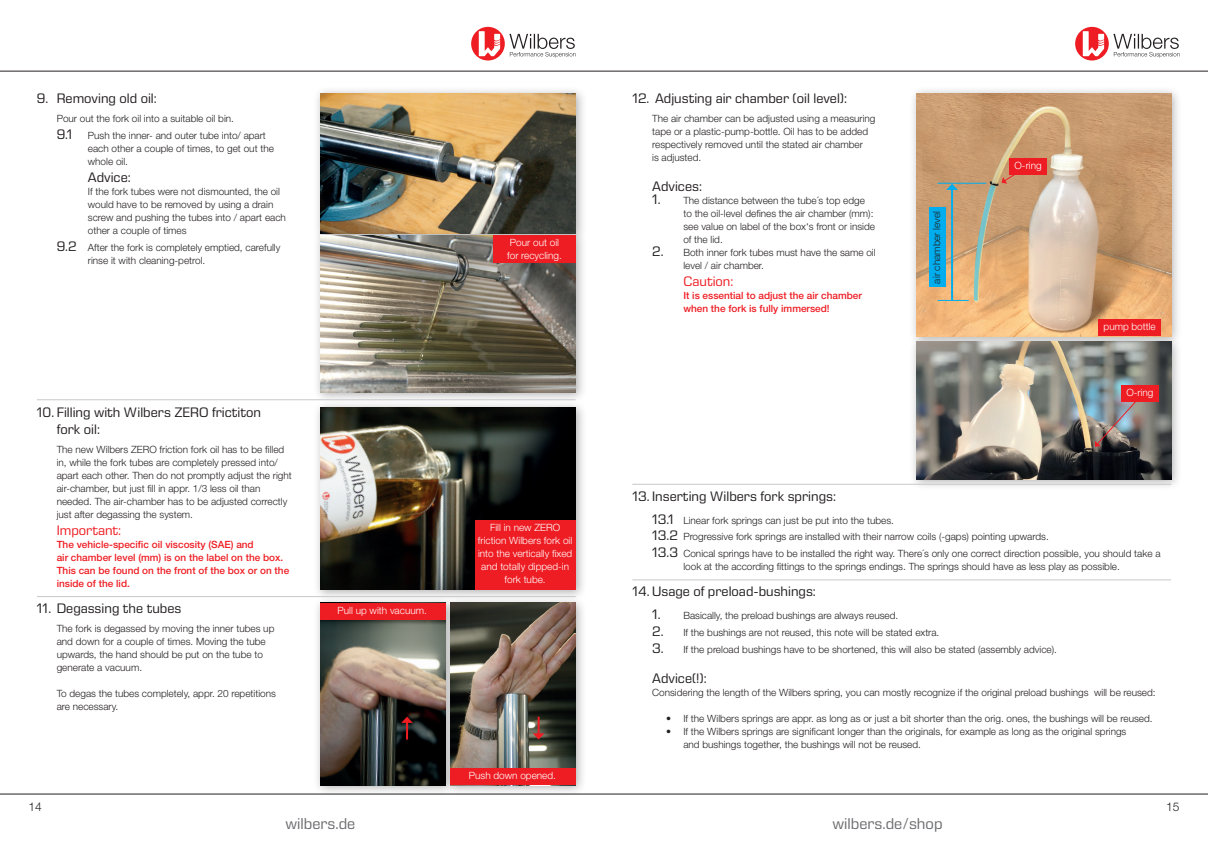
<style>
.page{position:relative;width:1208px;height:859px;background:#fff}
.page>*{position:absolute;margin:0;border:0;box-sizing:border-box;transform-origin:0 0}
.t1{font:16px "Eurostile Next LT Pro";color:#6c6d70}
.t2{font:14px/16.8px "Eurostile Next LT Pro";color:#231f20}
.t3{font:14px "Eurostile Next LT Pro";color:#ee1d23}
.t4{font:300 12px "Helvetica Neue LT Pro";color:#231f20}
.t5{font:300 10px/13px "Helvetica Neue LT Pro";color:#231f20}
.t6{font:500 10px/13px "Helvetica Neue LT Pro";color:#ee1d23}
.t7{font:300 10px/13px "Helvetica Neue LT Pro";color:#fff}
.s1{font-family:"Eurostile Next LT Pro";font-weight:400;font-size:14px}
</style>
<div class="page">
<hr style="left:0;top:71px;width:1208px;height:1px;background:#231f20">
<hr style="left:0;top:794px;width:1208px;height:1px;background:#231f20">
<svg style="left:471px;top:27px;width:34px;height:34px"></svg>
<svg style="left:479px;top:31px;width:21px;height:25px"></svg>
<svg style="left:509px;top:34px;width:66px;height:24px"></svg>
<svg style="left:1075px;top:27px;width:33px;height:34px"></svg>
<svg style="left:1082px;top:31px;width:22px;height:25px"></svg>
<svg style="left:1113px;top:34px;width:66px;height:24px"></svg>
<div style="left:313px;top:86px;width:274px;height:159px;background:#231f20;opacity:.35"></div>
<img style="left:320px;top:93px;width:255px;height:135px">
<div style="left:313px;top:228px;width:274px;height:176px;background:#231f20;opacity:.35"></div>
<img style="left:320px;top:236px;width:255px;height:156px">
<div style="left:313px;top:400px;width:274px;height:201px;background:#231f20;opacity:.35"></div>
<img style="left:320px;top:407px;width:255px;height:182px">
<div style="left:313px;top:595px;width:144px;height:201px;background:#231f20;opacity:.35"></div>
<img style="left:320px;top:619px;width:123px;height:166px">
<div style="left:443px;top:595px;width:144px;height:201px;background:#231f20;opacity:.35"></div>
<img style="left:450px;top:603px;width:125px;height:166px">
<div style="left:493px;top:236px;width:82px;height:27px;background:#ee1d23"></div>
<div style="left:320px;top:603px;width:125px;height:16px;background:#ee1d23"></div>
<div style="left:450px;top:769px;width:125px;height:16px;background:#ee1d23"></div>
<div style="left:475px;top:520px;width:100px;height:69px;background:#ee1d23"></div>
<hr style="left:37px;top:399px;width:538px;height:1px;background:#c7c8ca">
<hr style="left:37px;top:596px;width:538px;height:1px;background:#c7c8ca">
<svg style="left:401px;top:717px;width:12px;height:22px"></svg>
<svg style="left:533px;top:717px;width:11px;height:22px"></svg>
<div style="left:908px;top:86px;width:274px;height:262px;background:#231f20;opacity:.35"></div>
<img style="left:916px;top:94px;width:255px;height:240px">
<div style="left:908px;top:334px;width:274px;height:157px;background:#231f20;opacity:.35"></div>
<img style="left:916px;top:342px;width:255px;height:137px">
<div style="left:1009px;top:159px;width:38px;height:16px;background:#ee1d23"></div>
<div style="left:1098px;top:319px;width:63px;height:17px;background:#ee1d23"></div>
<hr style="left:632px;top:484px;width:539px;height:1px;background:#c7c8ca">
<hr style="left:632px;top:580px;width:539px;height:1px;background:#c7c8ca">
<svg style="left:1095px;top:396px;width:46px;height:51px;background:#858284"></svg>
<div style="left:1121px;top:385px;width:37px;height:16px;background:#ee1d23"></div>
<div style="left:929px;top:207px;width:16px;height:80px;background:#00aeef"></div>
<hr style="left:951px;top:188px;width:2px;height:112px;background:#00aeef">
<svg style="left:946px;top:184px;width:12px;height:6px"></svg>
<hr style="left:937px;top:183px;width:49px;height:1px;background:#00aeef">
<hr style="left:937px;top:300px;width:31px;height:1px;background:#00aeef">
<svg style="left:973px;top:172px;width:45px;height:129px;background:#cba57a"></svg>
<h2 class="t2" style="left:37px;top:90px;width:121px">9. Removing old oil:</h2>
<p class="t5" style="left:57px;top:110px;width:211px;line-height:16.8px">Pour out the fork oil into a suitable oil bin.<br><span class="s1">9.1</span> Push the inner- and outer tube into/ apart</p>
<p class="t5" style="left:88px;top:142px;width:187px">each other a couple of times, to get out the whole oil.</p>
<h2 class="t2" style="left:88px;top:169px;width:44px">Advice:</h2>
<p class="t5" style="left:88px;top:184px;width:200px">If the fork tubes were not dismounted, the oil would have to be removed by using a drain screw and pushing the tubes into / apart each other a couple of times</p>
<p class="t5" style="left:88px;top:240px;width:194px;text-indent:-31px"><span class="s1">9.2</span> After the fork is completely emptied, carefully rinse it with cleaning-petrol.</p>
<p class="t7" style="left:507px;top:236px;width:56px">Pour out oil for recycling.</p>
<h2 class="t2" style="left:57px;top:404px;width:206px;text-indent:-20px">10. Filling with Wilbers ZERO frictiton fork oil:</h2>
<p class="t5" style="left:57px;top:443px;width:237px">The new Wilbers ZERO friction fork oil has to be filled in, while the fork tubes are completely pressed into/ apart each other. Then do not promptly adjust the right air-chamber, but just fill in appr. 1/3 less oil than needed. The air-chamber has to be adjusted correctly just after degassing the system.</p>
<h2 class="t3" style="left:57px;top:522px;width:66px">Important:</h2>
<p class="t6" style="left:57px;top:538px;width:234px">The vehicle-specific oil viscosity (SAE) and<br>air chamber level (mm) is on the label on the box.<br>This can be found on the front of the box or on the inside of the lid.</p>
<h2 class="t2" style="left:37px;top:600px;width:146px">11. Degassing the tubes</h2>
<p class="t5" style="left:57px;top:621px;width:219px">The fork is degassed by moving the inner tubes up and down for a couple of times. Moving the tube upwards, the hand should be put on the tube to generate a vacuum.</p>
<p class="t5" style="left:57px;top:686px;width:221px">To degas the tubes completely, appr. 20 repetitions are necessary.</p>
<p class="t7" style="left:337px;top:603px;width:91px">Pull up with vacuum.</p>
<p class="t7" style="left:478px;top:521px;width:96px;text-align:center">Fill in new ZERO friction Wilbers fork oil into the vertically fixed and totally dipped-in fork tube.</p>
<p class="t7" style="left:469px;top:769px;width:89px">Push down opened.</p>
<h2 class="t2" style="left:632px;top:90px;width:216px">12. Adjusting air chamber (oil level):</h2>
<p class="t5" style="left:652px;top:112px;width:225px">The air chamber can be adjusted using a measuring tape or a plastic-pump-bottle. Oil has to be added respectively removed until the stated air chamber<br>is adjusted.</p>
<h2 class="t2" style="left:652px;top:178px;width:51px">Advices:</h2>
<p class="t5" style="left:683px;top:194px;width:193px;text-indent:-31px"><span class="s1">1.</span> The distance between the tube´s top edge to the oil-level defines the air chamber (mm): see value on label of the box‘s front or inside of the lid.</p>
<p class="t5" style="left:683px;top:246px;width:194px;text-indent:-31px"><span class="s1">2.</span> Both inner fork tubes must have the same oil level / air chamber.</p>
<h2 class="t3" style="left:683px;top:274px;width:52px">Caution:</h2>
<p class="t6" style="left:683px;top:289px;width:180px">It is essential to adjust the air chamber when the fork is fully immersed!</p>
<p class="t5" style="left:929px;top:283px;width:74px;rotate:-90deg">air chamber level</p>
<p class="t7" style="left:1014px;top:159px;width:29px">O-ring</p>
<p class="t7" style="left:1103px;top:320px;width:54px">pump bottle</p>
<p class="t7" style="left:1126px;top:385px;width:29px">O-ring</p>
<h2 class="t2" style="left:632px;top:488px;width:205px">13. Inserting Wilbers fork springs:</h2>
<p class="t5" style="left:652px;top:511px;width:510px;line-height:16.8px"><span class="s1">13.1</span> Linear fork springs can just be put into the tubes.<br><span class="s1">13.2</span> Progressive fork springs are installed with their narrow coils (-gaps) pointing upwards.<br><span class="s1">13.3</span> Conical springs have to be installed the right way. There´s only one correct direction possible, you should take a</p>
<p class="t5" style="left:683px;top:560px;width:438px">look at the according fittings to the springs endings. The springs should have as less play as possible.</p>
<h2 class="t2" style="left:632px;top:583px;width:185px">14. Usage of preload-bushings:</h2>
<p class="t5" style="left:652px;top:609px;width:248px"><span class="s1">1.</span> Basically, the preload bushings are always reused.</p>
<p class="t5" style="left:652px;top:626px;width:289px"><span class="s1">2.</span> If the bushings are not reused, this note will be stated extra.</p>
<p class="t5" style="left:652px;top:642px;width:406px"><span class="s1">3.</span> If the preload bushings have to be shortened, this will also be stated (assembly advice).</p>
<h2 class="t2" style="left:652px;top:669px;width:56px">Advice(!):</h2>
<p class="t5" style="left:652px;top:685px;width:505px">Considering the length of the Wilbers spring, you can mostly recognize if the original preload bushings will be reused:</p>
<p class="t5" style="left:666px;top:711px;width:488px">• If the Wilbers springs are appr. as long as or just a bit shorter than the orig. ones, the bushings will be reused.</p>
<p class="t5" style="left:683px;top:724px;width:444px;text-indent:-17px">• If the Wilbers springs are significant longer than the originals, for example as long as the original springs and bushings together, the bushings will not be reused.</p>
<p class="t4" style="left:28px;top:799px;width:15px">14</p>
<p class="t4" style="left:1166px;top:799px;width:15px">15</p>
<h1 class="t1" style="left:285px;top:815px;width:71px">wilbers.de</h1>
<h1 class="t1" style="left:832px;top:815px;width:111px">wilbers.de/shop</h1>
</div>
